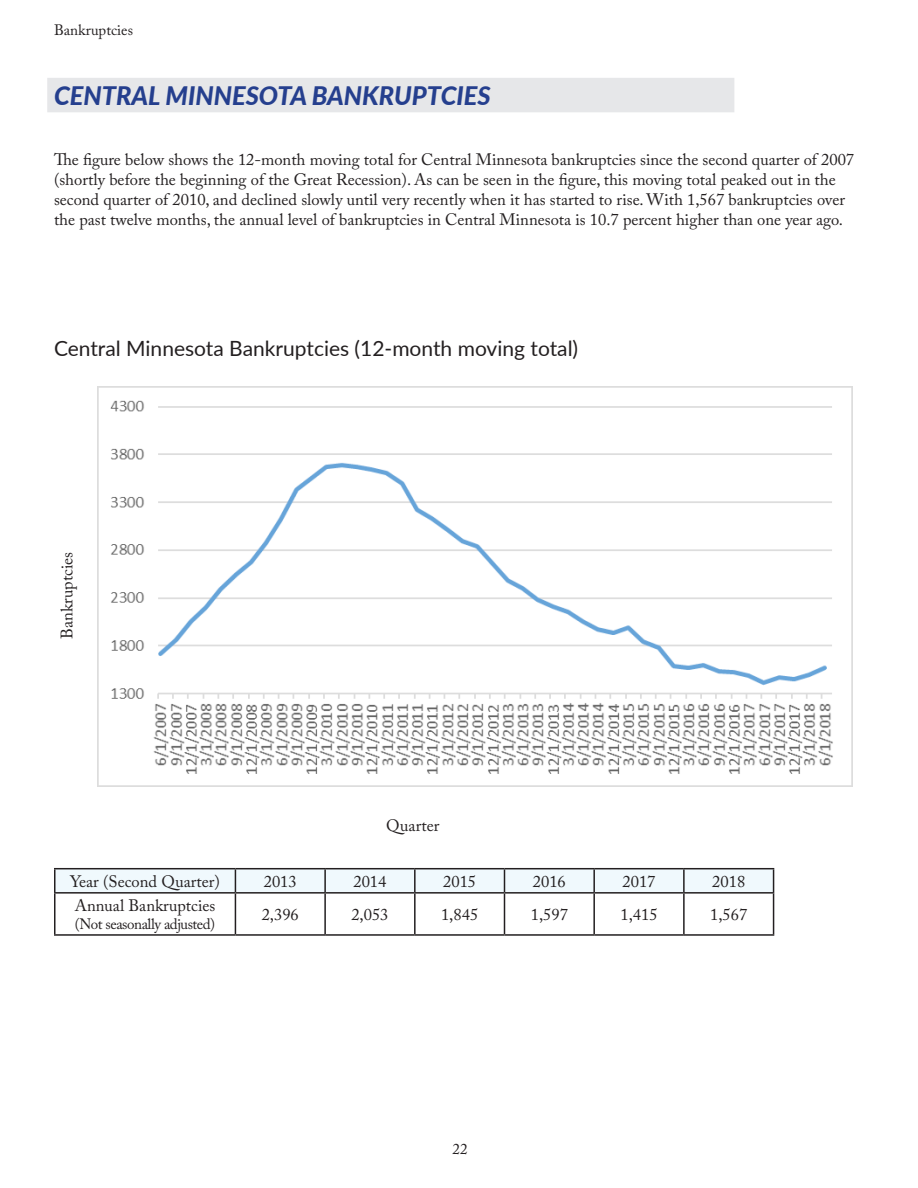
<style>
.page{position:relative;width:918px;height:1188px;background:#fff}
.page>*{position:absolute;margin:0;border:0;box-sizing:border-box;transform-origin:0 0}
.t1{font:italic 800 25.5px "Lato";color:#253f8e}
.t2{font:21px "Lato";color:#231f20}
.t3{font:16.5px/19.8px "Adobe Caslon Pro";color:#231f20}
.t4{font:15px "Adobe Caslon Pro";letter-spacing:-.03em;color:#231f20}
.t5{font:15px "Adobe Caslon Pro";color:#231f20}
</style>
<div class="page">
<hr style="left:54px;top:868px;width:181px;height:1px;background:#231f20">
<hr style="left:54px;top:869px;width:2px;height:23px;background:#231f20">
<hr style="left:235px;top:868px;width:90px;height:1px;background:#231f20">
<hr style="left:325px;top:868px;width:90px;height:1px;background:#231f20">
<hr style="left:415px;top:868px;width:90px;height:1px;background:#231f20">
<hr style="left:505px;top:868px;width:89px;height:1px;background:#231f20">
<hr style="left:594px;top:868px;width:90px;height:1px;background:#231f20">
<hr style="left:684px;top:868px;width:90px;height:1px;background:#231f20">
<div style="left:55px;top:869px;width:719px;height:23px;background:#f0f9fd"></div>
<hr style="left:54px;top:892px;width:181px;height:2px;background:#231f20">
<hr style="left:54px;top:894px;width:2px;height:40px;background:#231f20">
<hr style="left:235px;top:892px;width:90px;height:2px;background:#231f20">
<hr style="left:235px;top:894px;width:1px;height:40px;background:#231f20">
<hr style="left:325px;top:892px;width:90px;height:2px;background:#231f20">
<hr style="left:324px;top:894px;width:2px;height:40px;background:#231f20">
<hr style="left:415px;top:892px;width:90px;height:2px;background:#231f20">
<hr style="left:414px;top:894px;width:2px;height:40px;background:#231f20">
<hr style="left:505px;top:892px;width:89px;height:2px;background:#231f20">
<hr style="left:504px;top:894px;width:1px;height:40px;background:#231f20">
<hr style="left:594px;top:892px;width:90px;height:2px;background:#231f20">
<hr style="left:593px;top:894px;width:2px;height:40px;background:#231f20">
<hr style="left:684px;top:892px;width:90px;height:2px;background:#231f20">
<hr style="left:683px;top:894px;width:2px;height:40px;background:#231f20">
<hr style="left:773px;top:894px;width:1px;height:40px;background:#231f20">
<hr style="left:54px;top:934px;width:181px;height:2px;background:#231f20">
<hr style="left:235px;top:934px;width:90px;height:2px;background:#231f20">
<hr style="left:325px;top:934px;width:90px;height:2px;background:#231f20">
<hr style="left:415px;top:934px;width:90px;height:2px;background:#231f20">
<hr style="left:505px;top:934px;width:89px;height:2px;background:#231f20">
<hr style="left:594px;top:934px;width:90px;height:2px;background:#231f20">
<hr style="left:684px;top:934px;width:90px;height:2px;background:#231f20">
<img style="left:98px;top:386px;width:755px;height:401px">
<div style="left:47px;top:78px;width:687px;height:34px;background:#e6e7e9"></div>
<p class="t5" style="left:54px;top:21px;width:81px">Bankruptcies</p>
<h1 class="t1" style="left:54px;top:77px;width:424px">CENTRAL MINNESOTA BANKRUPTCIES</h1>
<p class="t3" style="left:54px;top:150px;width:802px">The figure below shows the 12-month moving total for Central Minnesota bankruptcies since the second quarter of 2007 (shortly before the beginning of the Great Recession). As can be seen in the figure, this moving total peaked out in the second quarter of 2010, and declined slowly until very recently when it has started to rise. With 1,567 bankruptcies over the past twelve months, the annual level of bankruptcies in Central Minnesota is 10.7 percent higher than one year ago.</p>
<p class="t2" style="left:54px;top:333px;width:526px">Central Minnesota Bankruptcies (12-month moving total)</p>
<p class="t3" style="left:57px;top:639px;width:88px;rotate:-90deg">Bankruptcies</p>
<p class="t3" style="left:386px;top:816px;width:55px">Quarter</p>
<p class="t3" style="left:70px;top:871px;width:151px">Year (Second Quarter)</p>
<p class="t3" style="left:264px;top:871px;width:34px">2013</p>
<p class="t3" style="left:353px;top:871px;width:34px">2014</p>
<p class="t3" style="left:443px;top:871px;width:34px">2015</p>
<p class="t3" style="left:533px;top:871px;width:34px">2016</p>
<p class="t3" style="left:623px;top:871px;width:34px">2017</p>
<p class="t3" style="left:712px;top:871px;width:34px">2018</p>
<p class="t3" style="left:75px;top:895px;width:142px">Annual Bankruptcies</p>
<p class="t4" style="left:75px;top:915px;width:142px">(Not seasonally adjusted)</p>
<p class="t3" style="left:262px;top:904px;width:39px">2,396</p>
<p class="t3" style="left:351px;top:904px;width:39px">2,053</p>
<p class="t3" style="left:441px;top:904px;width:39px">1,845</p>
<p class="t3" style="left:531px;top:904px;width:39px">1,597</p>
<p class="t3" style="left:620px;top:904px;width:39px">1,415</p>
<p class="t3" style="left:710px;top:904px;width:39px">1,567</p>
<p class="t4" style="left:453px;top:1140px;width:16px">22</p>
</div>
